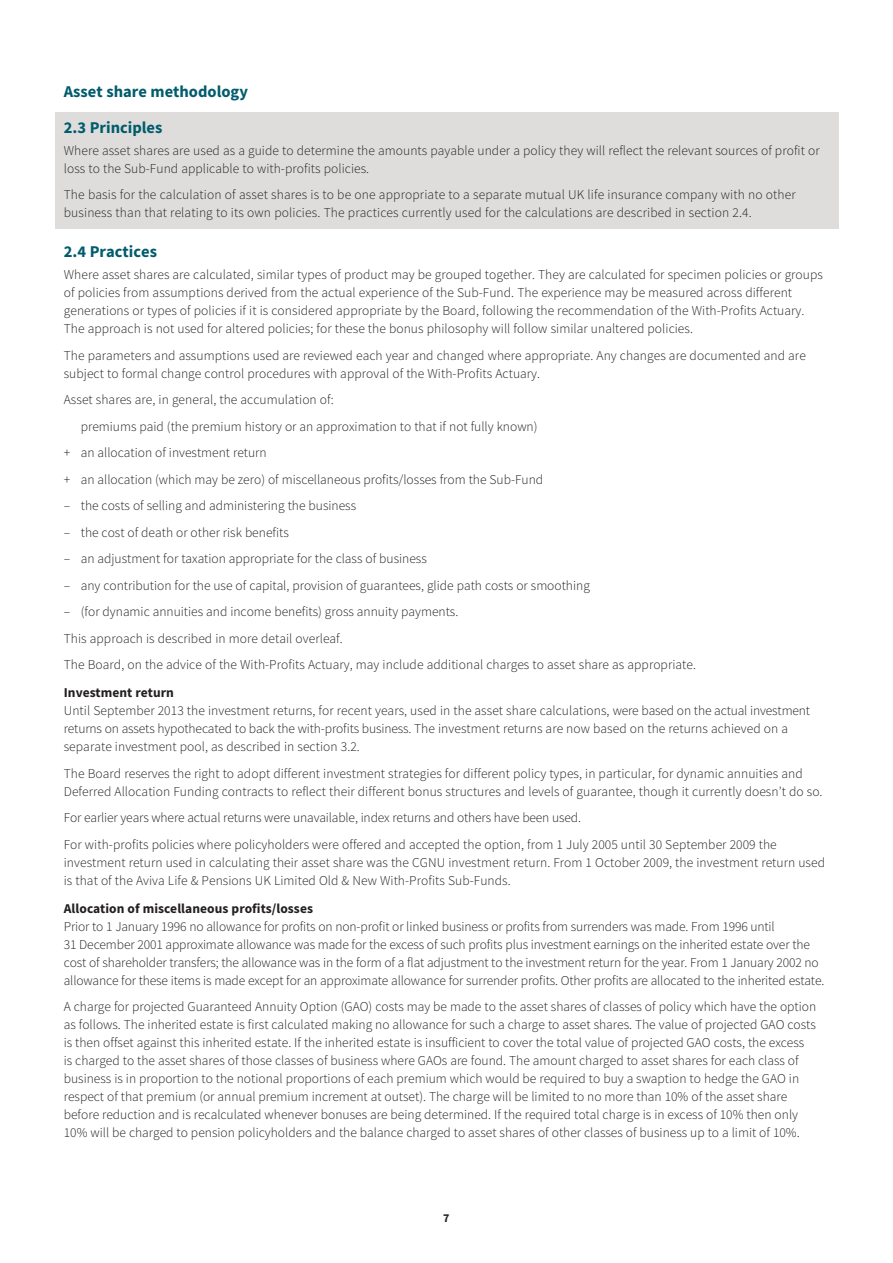
<style>
.page{position:relative;width:893px;height:1263px;background:#fff}
.page>*{position:absolute;margin:0;border:0;box-sizing:border-box;transform-origin:0 0}
.t1{font:700 16.5px/35.2px "Source Sans Pro";color:#005c6c}
.t2{font:300 13.5px/18px "Source Sans Pro";color:#231f20}
.t3{font:700 13.5px "Source Sans Pro";letter-spacing:.005em;color:#231f20}
.t4{font:700 12px "Source Sans Pro";color:#231f20}
</style>
<div class="page">
<div style="left:55px;top:113px;width:783px;height:116px;background:#dedddc"></div>
<p class="t1" style="left:64px;top:74px;width:186px">Asset share methodology<br>2.3 Principles</p>
<p class="t2" style="left:64px;top:141px;width:757px">Where asset shares are used as a guide to determine the amounts payable under a policy they will reflect the relevant sources of profit or loss to the Sub-Fund applicable to with-profits policies.</p>
<p class="t2" style="left:64px;top:186px;width:733px">The basis for the calculation of asset shares is to be one appropriate to a separate mutual UK life insurance company with no other business than that relating to its own policies. The practices currently used for the calculations are described in section 2.4.</p>
<p class="t1" style="left:64px;top:234px;width:95px">2.4 Practices</p>
<p class="t2" style="left:64px;top:266px;width:761px">Where asset shares are calculated, similar types of product may be grouped together. They are calculated for specimen policies or groups of policies from assumptions derived from the actual experience of the Sub-Fund. The experience may be measured across different generations or types of policies if it is considered appropriate by the Board, following the recommendation of the With-Profits Actuary.<br>The approach is not used for altered policies; for these the bonus philosophy will follow similar unaltered policies.</p>
<p class="t2" style="left:64px;top:346px;width:744px">The parameters and assumptions used are reviewed each year and changed where appropriate. Any changes are documented and are subject to formal change control procedures with approval of the With-Profits Actuary.</p>
<p class="t2" style="left:64px;top:391px;width:271px">Asset shares are, in general, the accumulation of:</p>
<p class="t2" style="left:81px;top:417px;width:458px">premiums paid (the premium history or an approximation to that if not fully known)</p>
<p class="t2" style="left:64px;top:444px;width:204px">+ an allocation of investment return</p>
<p class="t2" style="left:64px;top:470px;width:481px">+ an allocation (which may be zero) of miscellaneous profits/losses from the Sub-Fund</p>
<p class="t2" style="left:64px;top:497px;width:294px">– the costs of selling and administering the business</p>
<p class="t2" style="left:64px;top:523px;width:227px">– the cost of death or other risk benefits</p>
<p class="t2" style="left:64px;top:550px;width:365px">– an adjustment for taxation appropriate for the class of business</p>
<p class="t2" style="left:64px;top:576px;width:528px">– any contribution for the use of capital, provision of guarantees, glide path costs or smoothing</p>
<p class="t2" style="left:64px;top:598px;width:634px;line-height:26.5px">– (for dynamic annuities and income benefits) gross annuity payments.<br>This approach is described in more detail overleaf.<br>The Board, on the advice of the With-Profits Actuary, may include additional charges to asset share as appropriate.</p>
<p class="t3" style="left:64px;top:684px;width:112px">Investment return</p>
<p class="t2" style="left:64px;top:702px;width:748px">Until September 2013 the investment returns, for recent years, used in the asset share calculations, were based on the actual investment returns on assets hypothecated to back the with-profits business. The investment returns are now based on the returns achieved on a separate investment pool, as described in section 3.2.</p>
<p class="t2" style="left:64px;top:764px;width:760px">The Board reserves the right to adopt different investment strategies for different policy types, in particular, for dynamic annuities and<br>Deferred Allocation Funding contracts to reflect their different bonus structures and levels of guarantee, though it currently doesn’t do so.</p>
<p class="t2" style="left:64px;top:804px;width:714px;line-height:26.5px">For earlier years where actual returns were unavailable, index returns and others have been used.<br>For with-profits policies where policyholders were offered and accepted the option, from 1 July 2005 until 30 September 2009 the</p>
<p class="t2" style="left:64px;top:853px;width:763px">investment return used in calculating their asset share was the CGNU investment return. From 1 October 2009, the investment return used is that of the Aviva Life &amp; Pensions UK Limited Old &amp; New With-Profits Sub-Funds.</p>
<p class="t3" style="left:64px;top:899px;width:251px">Allocation of miscellaneous profits/losses</p>
<p class="t2" style="left:64px;top:917px;width:762px">Prior to 1 January 1996 no allowance for profits on non-profit or linked business or profits from surrenders was made. From 1996 until<br>31 December 2001 approximate allowance was made for the excess of such profits plus investment earnings on the inherited estate over the cost of shareholder transfers; the allowance was in the form of a flat adjustment to the investment return for the year. From 1 January 2002 no allowance for these items is made except for an approximate allowance for surrender profits. Other profits are allocated to the inherited estate.</p>
<p class="t2" style="left:64px;top:998px;width:754px">A charge for projected Guaranteed Annuity Option (GAO) costs may be made to the asset shares of classes of policy which have the option as follows. The inherited estate is first calculated making no allowance for such a charge to asset shares. The value of projected GAO costs is then offset against this inherited estate. If the inherited estate is insufficient to cover the total value of projected GAO costs, the excess is charged to the asset shares of those classes of business where GAOs are found. The amount charged to asset shares for each class of business is in proportion to the notional proportions of each premium which would be required to buy a swaption to hedge the GAO in respect of that premium (or annual premium increment at outset). The charge will be limited to no more than 10% of the asset share before reduction and is recalculated whenever bonuses are being determined. If the required total charge is in excess of 10% then only 10% will be charged to pension policyholders and the balance charged to asset shares of other classes of business up to a limit of 10%.</p>
<p class="t4" style="left:443px;top:1210px;width:8px">7</p>
</div>
